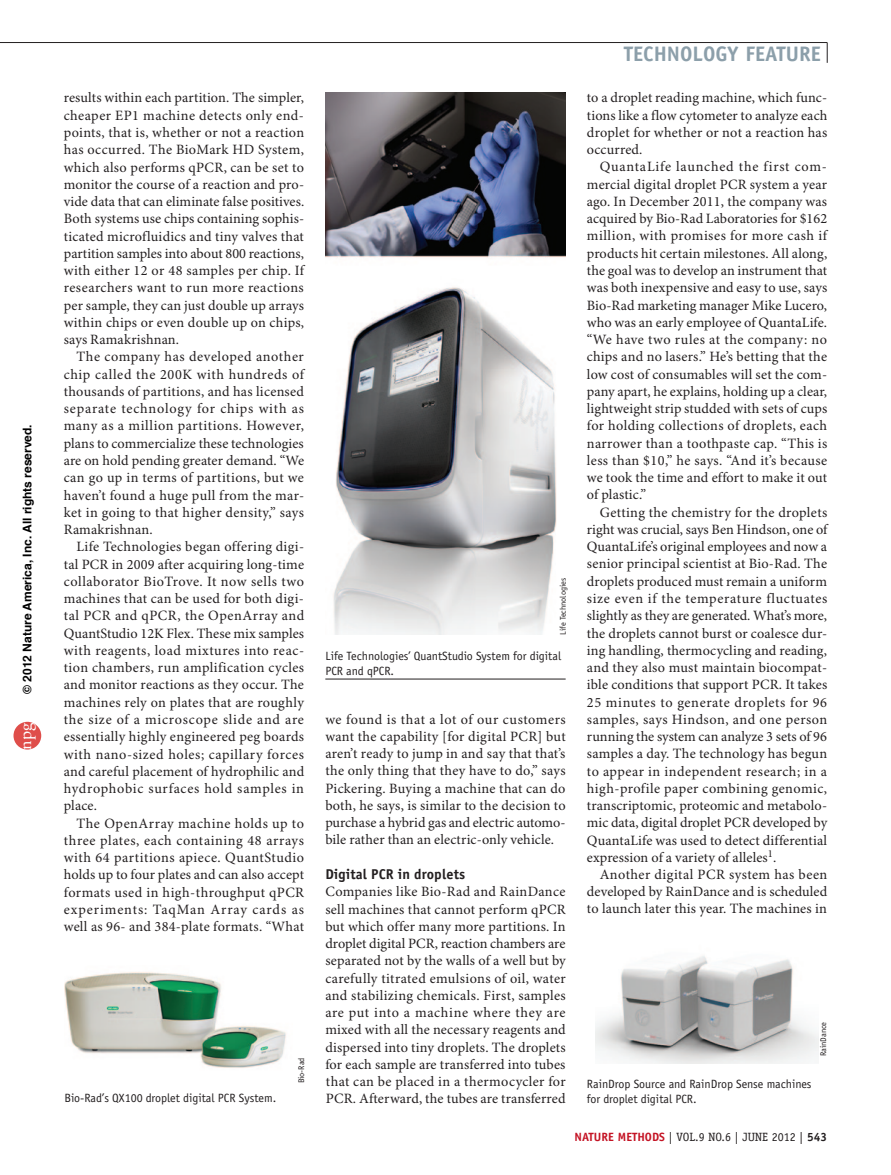
<style>
.page{position:relative;width:891px;height:1175px;background:#fff}
.page>*{position:absolute;margin:0;border:0;box-sizing:border-box;transform-origin:0 0}
.t1{font:700 21px "Officina Sans Std";color:#8c9faa}
.t2{font:18px "Adobe Garamond Pro";color:#fff}
.t3{font:14.25px/17.2px "Minion Pro";letter-spacing:.015em;color:#231f20;text-align:justify}
.t4{font:700 14.25px "Officina Sans Std";letter-spacing:.01em;color:#231f20}
.t5{font:12px/15px "Officina Sans Std";color:#231f20}
.t6{font:700 12px "Helvetica";color:#000}
.t7{font:12px "Officina Serif Std";color:#231f20}
.t8{font:8.25px "Officina Sans Std";letter-spacing:-.005em;color:#231f20}
.s1{font-family:"Officina Sans Std";font-weight:700;color:#c41324}
.s2{font-family:"Officina Sans Std";font-weight:700}
</style>
<div class="page">
<hr style="left:0;top:42px;width:827px;height:1px;background:#231f20">
<svg style="left:827px;top:43px;width:1px;height:20px"></svg>
<img style="left:596px;top:956px;width:222px;height:107px">
<hr style="left:325px;top:679px;width:241px;height:1px;background:#231f20">
<img style="left:64px;top:972px;width:222px;height:96px">
<img style="left:325px;top:93px;width:241px;height:541px">
<div style="left:14px;top:722px;width:27px;height:27px;background:#df4e4a;border-radius:50%"></div>
<p class="t6" style="left:22px;top:693px;width:271px;rotate:-90deg">© 2012 Nature America, Inc. All rights reserved.</p>
<p class="t2" style="left:15px;top:749px;width:28px;rotate:-90deg">npg</p>
<p class="t3" style="left:64px;top:90px;width:242px">results within each partition. The simpler, cheaper EP1 machine detects only end&shy;points, that is, whether or not a reaction has occurred. The BioMark HD System, which also performs qPCR, can be set to monitor the course of a reaction and pro&shy;vide data that can eliminate false positives.<br>Both systems use chips containing sophis&shy;ticated microfluidics and tiny valves that partition samples into about 800 reactions, with either 12 or 48 samples per chip. If researchers want to run more reactions per sample, they can just double up arrays within chips or even double up on chips, says Ramakrishnan.</p>
<p class="t3" style="left:64px;top:349px;width:242px;text-indent:13px">The company has developed another chip called the 200K with hundreds of thousands of partitions, and has licensed separate technology for chips with as many as a million partitions. However, plans to commercialize these technologies are on hold pending greater demand. “We can go up in terms of partitions, but we haven’t found a huge pull from the mar&shy;ket in going to that higher density,” says Ramakrishnan.</p>
<p class="t3" style="left:64px;top:539px;width:242px;text-indent:13px">Life Technologies began offering digi&shy;tal PCR in 2009 after acquiring long-time collaborator BioTrove. It now sells two machines that can be used for both digi&shy;tal PCR and qPCR, the OpenArray and QuantStudio 12K Flex. These mix samples with reagents, load mixtures into reac&shy;tion chambers, run amplification cycles and monitor reactions as they occur. The machines rely on plates that are roughly the size of a microscope slide and are essentially highly engineered peg boards with nano-sized holes; capillary forces and careful placement of hydrophilic and hydrophobic surfaces hold samples in place.</p>
<p class="t3" style="left:64px;top:815px;width:242px;text-indent:13px">The OpenArray machine holds up to three plates, each containing 48 arrays with 64 partitions apiece. QuantStudio holds up to four plates and can also accept formats used in high-throughput qPCR experiments: TaqMan Array cards as well as 96- and 384-plate formats. “What</p>
<p class="t5" style="left:64px;top:1090px;width:214px">Bio-Rad’s QX100 droplet digital PCR System.</p>
<p class="t8" style="left:296px;top:1083px;width:27px;rotate:-90deg">Bio-Rad</p>
<p class="t8" style="left:558px;top:635px;width:58px;rotate:-90deg">Life Technologies</p>
<p class="t5" style="left:325px;top:648px;width:237px">Life Technologies’ QuantStudio System for digital<br>PCR and qPCR.</p>
<p class="t3" style="left:325px;top:711px;width:242px">we found is that a lot of our customers want the capability [for digital PCR] but aren’t ready to jump in and say that that’s the only thing that they have to do,” says Pickering. Buying a machine that can do both, he says, is similar to the decision to purchase a hybrid gas and electric automo&shy;bile rather than an electric-only vehicle.</p>
<p class="t4" style="left:325px;top:865px;width:141px">DIGITAL PCR IN DROPLETS</p>
<p class="t3" style="left:325px;top:883px;width:242px">Companies like Bio-Rad and RainDance sell machines that cannot perform qPCR but which offer many more partitions. In droplet digital PCR, reaction chambers are separated not by the walls of a well but by carefully titrated emulsions of oil, water and stabilizing chemicals. First, samples are put into a machine where they are mixed with all the necessary reagents and dispersed into tiny droplets. The droplets for each sample are transferred into tubes that can be placed in a thermocycler for PCR. Afterward, the tubes are transferred</p>
<h1 class="t1" style="left:624px;top:41px;width:199px">TECHNOLOGY FEATURE</h1>
<p class="t3" style="left:587px;top:90px;width:242px">to a droplet reading machine, which func&shy;tions like a flow cytometer to analyze each droplet for whether or not a reaction has occurred.</p>
<p class="t3" style="left:587px;top:159px;width:242px;text-indent:13px">QuantaLife launched the first com&shy;mercial digital droplet PCR system a year ago. In December 2011, the company was acquired by Bio-Rad Laboratories for $162 million, with promises for more cash if products hit certain milestones. All along, the goal was to develop an instrument that was both inexpensive and easy to use, says Bio-Rad marketing manager Mike Lucero, who was an early employee of QuantaLife. “We have two rules at the company: no chips and no lasers.” He’s betting that the low cost of consumables will set the com&shy;pany apart, he explains, holding up a clear, lightweight strip studded with sets of cups for holding collections of droplets, each narrower than a toothpaste cap. “This is less than $10,” he says. “And it’s because we took the time and effort to make it out of plastic.”</p>
<p class="t3" style="left:587px;top:504px;width:242px;text-indent:13px">Getting the chemistry for the droplets right was crucial, says Ben Hindson, one of QuantaLife’s original employees and now a senior principal scientist at Bio-Rad. The droplets produced must remain a uniform size even if the temperature fluctuates slightly as they are generated. What’s more, the droplets cannot burst or coalesce dur&shy;ing handling, thermocycling and reading, and they also must maintain biocompat&shy;ible conditions that support PCR. It takes 25 minutes to generate droplets for 96 samples, says Hindson, and one person running the system can analyze 3 sets of 96 samples a day. The technology has begun to appear in independent research; in a high-profile paper combining genomic, transcriptomic, proteomic and metabolo&shy;mic data, digital droplet PCR developed by QuantaLife was used to detect differential expression of a variety of alleles<sup>1</sup>.</p>
<p class="t3" style="left:587px;top:866px;width:242px;text-indent:13px">Another digital PCR system has been developed by RainDance and is scheduled to launch later this year. The machines in</p>
<p class="t8" style="left:818px;top:1056px;width:36px;rotate:-90deg">RainDance</p>
<p class="t5" style="left:587px;top:1076px;width:226px">RainDrop Source and RainDrop Sense machines for droplet digital PCR.</p>
<p class="t7" style="left:575px;top:1130px;width:254px"><span class="s1">NATURE METHODS</span> | VOL.9 NO.6 | JUNE 2012 | <span class="s2">543</span></p>
</div>
